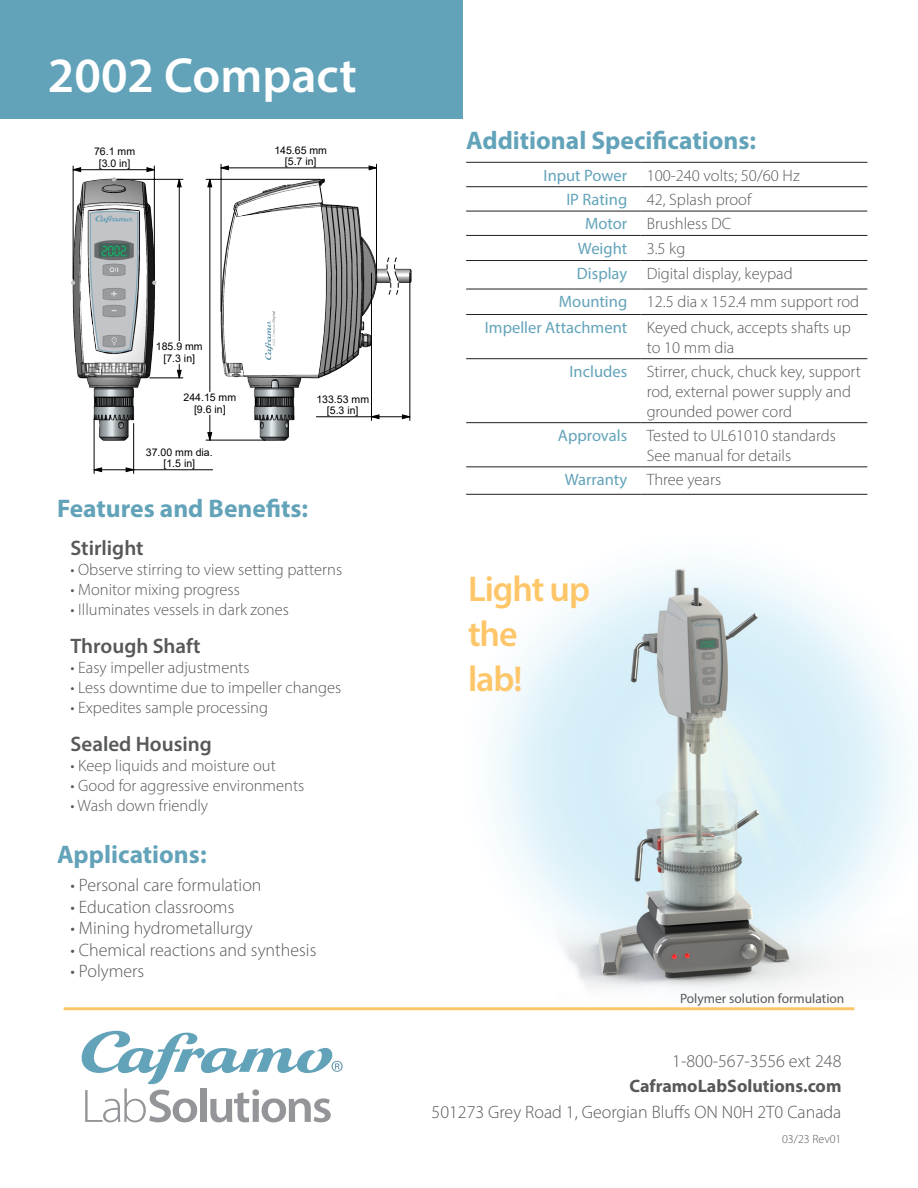
<style>
.page{position:relative;width:918px;height:1188px;background:#fff}
.page>*{position:absolute;margin:0;border:0;box-sizing:border-box;transform-origin:0 0}
.t1{font:600 49.5px "Myriad Pro";color:#fff}
.t2{font:600 36px "Myriad Pro";letter-spacing:-.03em;color:#fec669}
.t3{font:700 25.5px "Myriad Pro";color:#63a3b9}
.t4{font:600 21px "Myriad Pro";color:#57585a}
.t5{font:300 18px "Myriad Pro";color:#57585a}
.t6{font:700 18px "Myriad Pro";color:#57585a}
.t7{font:300 16.5px/19.8px "Myriad Pro";color:#57585a}
.t8{font:16.5px "Myriad Pro";color:#63a3b9}
.t9{font:13.5px "Myriad Pro";color:#57585a}
.t10{font:300 12px "Myriad Pro";color:#57585a}
.t11{font:10.5px/11.9px "Arial";color:#000;text-align:center}
</style>
<div class="page">
<img style="left:496px;top:567px;width:406px;height:423px">
<div style="left:0;top:0;width:462px;height:119px;background:#63a3b9"></div>
<svg style="left:81px;top:1031px;width:262px;height:91px"></svg>
<img style="left:87px;top:379px;width:54px;height:69px">
<hr style="left:206px;top:179px;width:114px;height:1px;background:#000">
<hr style="left:206px;top:440px;width:59px;height:1px;background:#000">
<hr style="left:410px;top:273px;width:1px;height:147px;background:#000">
<hr style="left:221px;top:164px;width:1px;height:147px;background:#000">
<hr style="left:376px;top:164px;width:1px;height:109px;background:#000">
<hr style="left:154px;top:166px;width:1px;height:113px;background:#000">
<hr style="left:73px;top:166px;width:1px;height:113px;background:#000">
<hr style="left:118px;top:179px;width:65px;height:1px;background:#000">
<hr style="left:150px;top:378px;width:33px;height:1px;background:#000">
<hr style="left:133px;top:423px;width:1px;height:50px;background:#000">
<hr style="left:94px;top:419px;width:1px;height:54px;background:#000">
<hr style="left:134px;top:469px;width:79px;height:1px;background:#000">
<svg style="left:208px;top:166px;width:202px;height:274px"></svg>
<svg style="left:71px;top:167px;width:111px;height:212px"></svg>
<svg style="left:93px;top:467px;width:41px;height:5px"></svg>
<hr style="left:466px;top:162px;width:175px;height:1px;background:#231f20">
<hr style="left:641px;top:162px;width:226px;height:1px;background:#231f20">
<hr style="left:466px;top:186px;width:175px;height:1px;background:#231f20">
<hr style="left:641px;top:186px;width:226px;height:1px;background:#231f20">
<hr style="left:466px;top:211px;width:175px;height:1px;background:#231f20">
<hr style="left:641px;top:211px;width:226px;height:1px;background:#231f20">
<hr style="left:466px;top:235px;width:175px;height:1px;background:#231f20">
<hr style="left:641px;top:235px;width:226px;height:1px;background:#231f20">
<hr style="left:466px;top:260px;width:175px;height:1px;background:#231f20">
<hr style="left:641px;top:260px;width:226px;height:1px;background:#231f20">
<hr style="left:466px;top:289px;width:175px;height:1px;background:#231f20">
<hr style="left:641px;top:289px;width:226px;height:1px;background:#231f20">
<hr style="left:466px;top:314px;width:175px;height:1px;background:#231f20">
<hr style="left:641px;top:314px;width:226px;height:1px;background:#231f20">
<hr style="left:466px;top:358px;width:175px;height:1px;background:#231f20">
<hr style="left:641px;top:358px;width:226px;height:1px;background:#231f20">
<hr style="left:466px;top:422px;width:175px;height:1px;background:#231f20">
<hr style="left:641px;top:422px;width:226px;height:1px;background:#231f20">
<hr style="left:466px;top:467px;width:175px;height:1px;background:#231f20">
<hr style="left:641px;top:467px;width:226px;height:1px;background:#231f20">
<hr style="left:466px;top:494px;width:175px;height:1px;background:#231f20">
<hr style="left:641px;top:494px;width:226px;height:1px;background:#231f20">
<hr style="left:64px;top:1007px;width:790px;height:3px;background:#fec669">
<p class="t1" style="left:48px;top:44px;width:311px">2002 Compact</p>
<p class="t11" style="left:94px;top:146px;width:43px">76.1 mm [3.0 in]</p>
<p class="t11" style="left:274px;top:144px;width:54px">145.65 mm [5.7 in]</p>
<p class="t11" style="left:156px;top:340px;width:48px">185.9 mm [7.3 in]</p>
<p class="t11" style="left:183px;top:391px;width:54px">244.15 mm [9.6 in]</p>
<p class="t11" style="left:316px;top:393px;width:54px">133.53 mm [5.3 in]</p>
<p class="t11" style="left:146px;top:446px;width:68px">37.00 mm dia. [1.5 in]</p>
<p class="t3" style="left:57px;top:491px;width:253px">Features and Benefits:</p>
<p class="t4" style="left:70px;top:535px;width:75px">Stirlight</p>
<p class="t7" style="left:70px;top:560px;width:273px">• Observe stirring to view setting patterns</p>
<p class="t7" style="left:70px;top:579px;width:171px">• Monitor mixing progress</p>
<p class="t7" style="left:70px;top:599px;width:220px">• Illuminates vessels in dark zones</p>
<p class="t4" style="left:70px;top:633px;width:132px">Through Shaft</p>
<p class="t7" style="left:70px;top:658px;width:181px">• Easy impeller adjustments</p>
<p class="t7" style="left:70px;top:677px;width:272px">• Less downtime due to impeller changes</p>
<p class="t7" style="left:70px;top:697px;width:199px">• Expedites sample processing</p>
<p class="t4" style="left:70px;top:731px;width:143px">Sealed Housing</p>
<p class="t7" style="left:70px;top:756px;width:207px">• Keep liquids and moisture out</p>
<p class="t7" style="left:70px;top:776px;width:235px">• Good for aggressive environments</p>
<p class="t7" style="left:70px;top:795px;width:139px">• Wash down friendly</p>
<p class="t3" style="left:57px;top:838px;width:151px">Applications:</p>
<p class="t5" style="left:70px;top:874px;width:193px">• Personal care formulation</p>
<p class="t5" style="left:70px;top:896px;width:165px">• Education classrooms</p>
<p class="t5" style="left:70px;top:917px;width:184px">• Mining hydrometallurgy</p>
<p class="t5" style="left:70px;top:939px;width:247px">• Chemical reactions and synthesis</p>
<p class="t5" style="left:70px;top:961px;width:75px">• Polymers</p>
<p class="t3" style="left:466px;top:123px;width:291px">Additional Specifications:</p>
<p class="t8" style="left:544px;top:165px;width:85px">Input Power</p>
<p class="t7" style="left:647px;top:165px;width:155px">100-240 volts; 50/60 Hz</p>
<p class="t8" style="left:566px;top:189px;width:62px">IP Rating</p>
<p class="t7" style="left:647px;top:190px;width:106px">42, Splash proof</p>
<p class="t8" style="left:585px;top:214px;width:44px">Motor</p>
<p class="t7" style="left:647px;top:214px;width:86px">Brushless DC</p>
<p class="t8" style="left:578px;top:238px;width:51px">Weight</p>
<p class="t7" style="left:647px;top:238px;width:40px">3.5 kg</p>
<p class="t8" style="left:577px;top:263px;width:52px">Display</p>
<p class="t7" style="left:647px;top:263px;width:147px">Digital display, keypad</p>
<p class="t8" style="left:559px;top:292px;width:70px">Mounting</p>
<p class="t7" style="left:647px;top:292px;width:214px">12.5 dia x 152.4 mm support rod</p>
<p class="t8" style="left:485px;top:317px;width:144px">Impeller Attachment</p>
<p class="t7" style="left:647px;top:317px;width:206px">Keyed chuck, accepts shafts up to 10 mm dia</p>
<p class="t8" style="left:569px;top:361px;width:59px">Includes</p>
<p class="t7" style="left:647px;top:362px;width:216px">Stirrer, chuck, chuck key, support rod, external power supply and grounded power cord</p>
<p class="t8" style="left:558px;top:425px;width:71px">Approvals</p>
<p class="t7" style="left:647px;top:425px;width:191px">Tested to UL61010 standards<br>See manual for details</p>
<p class="t8" style="left:565px;top:470px;width:64px">Warranty</p>
<p class="t7" style="left:647px;top:470px;width:76px">Three years</p>
<p class="t2" style="left:468px;top:566px;width:124px">Light up</p>
<p class="t2" style="left:468px;top:611px;width:51px">the</p>
<p class="t2" style="left:468px;top:656px;width:56px">lab!</p>
<p class="t9" style="left:680px;top:990px;width:166px">Polymer solution formulation</p>
<p class="t5" style="left:672px;top:1050px;width:171px">1-800-567-3556 ext 248</p>
<p class="t6" style="left:630px;top:1074px;width:213px">CaframoLabSolutions.com</p>
<p class="t5" style="left:432px;top:1101px;width:411px">501273 Grey Road 1, Georgian Bluffs ON N0H 2T0 Canada</p>
<p class="t10" style="left:782px;top:1132px;width:61px">03/23 Rev01</p>
</div>
